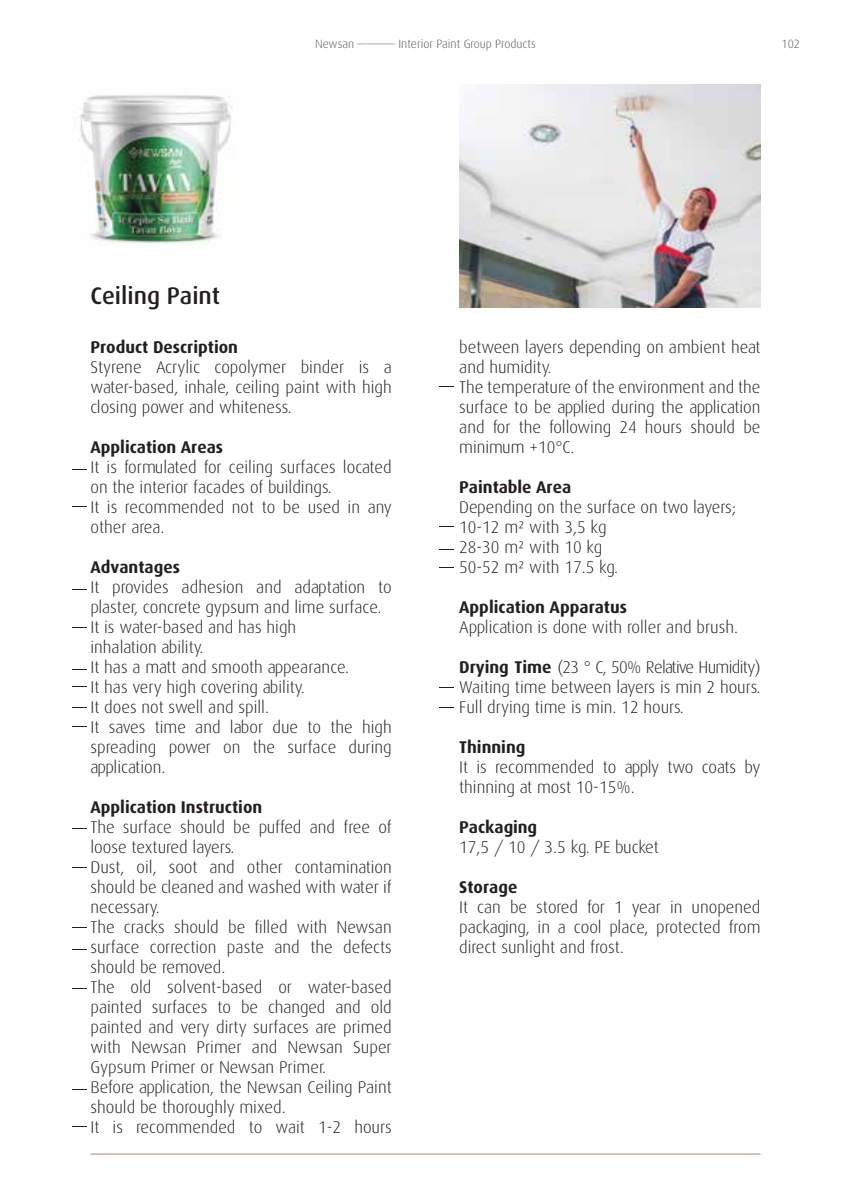
<style>
.page{position:relative;width:851px;height:1191px;background:#fff}
.page>*{position:absolute;margin:0;border:0;box-sizing:border-box;transform-origin:0 0}
.t1{font:24px "Dax Medium Tr";color:#231f20}
.t2{font:17px/20px "Dax Light Tr";color:#231f20}
.t3{font:17px "Dax Bold Tr";color:#231f20}
.t4{font:12px "Dax Light Tr";color:#58595b}
.s1{font-family:"Dax Bold Tr"}
</style>
<div class="page">
<img style="left:459px;top:84px;width:301px;height:224px">
<svg style="left:72px;top:469px;width:14px;height:1px"></svg>
<svg style="left:72px;top:506px;width:14px;height:1px"></svg>
<svg style="left:72px;top:589px;width:14px;height:1px"></svg>
<svg style="left:72px;top:627px;width:14px;height:1px"></svg>
<svg style="left:440px;top:549px;width:14px;height:1px"></svg>
<svg style="left:440px;top:687px;width:14px;height:1px"></svg>
<svg style="left:440px;top:707px;width:14px;height:1px"></svg>
<svg style="left:440px;top:526px;width:14px;height:1px"></svg>
<svg style="left:440px;top:386px;width:14px;height:1px"></svg>
<svg style="left:440px;top:567px;width:14px;height:1px"></svg>
<svg style="left:72px;top:686px;width:14px;height:1px"></svg>
<svg style="left:72px;top:828px;width:14px;height:1px"></svg>
<svg style="left:72px;top:867px;width:14px;height:1px"></svg>
<svg style="left:72px;top:1089px;width:14px;height:1px"></svg>
<svg style="left:72px;top:1126px;width:14px;height:1px"></svg>
<hr style="left:90px;top:1153px;width:670px;height:1px;background:#9b8579">
<img style="left:80px;top:95px;width:153px;height:150px">
<h1 class="t1" style="left:90px;top:282px;width:131px">Ceiling Paint</h1>
<p class="t4" style="left:315px;top:37px;width:222px">Newsan ———— Interior Paint Group Products</p>
<p class="t4" style="left:781px;top:37px;width:20px">102</p>
<p class="t3" style="left:90px;top:337px;width:149px">Product Description</p>
<p class="t2" style="left:90px;top:357px;width:303px;text-align:justify">Styrene Acrylic copolymer binder is a water-based, inhale, ceiling paint with high closing power and whiteness.</p>
<p class="t3" style="left:90px;top:437px;width:134px">Application Areas</p>
<p class="t2" style="left:90px;top:457px;width:303px">It is formulated for ceiling surfaces located on the interior facades of buildings.<br>It is recommended not to be used in any other area.</p>
<p class="t3" style="left:90px;top:557px;width:91px">Advantages</p>
<p class="t2" style="left:90px;top:577px;width:303px">It provides adhesion and adaptation to plaster, concrete gypsum and lime surface.<br>It is water-based and has high<br>inhalation ability.<br>It has a matt and smooth appearance.<br>It has very high covering ability.<br>It does not swell and spill.<br>It saves time and labor due to the high spreading power on the surface during application.</p>
<p class="t3" style="left:90px;top:797px;width:173px">Application Instruction</p>
<p class="t2" style="left:90px;top:817px;width:303px">The surface should be puffed and free of loose textured layers.<br>Dust, oil, soot and other contamination should be cleaned and washed with water if necessary.<br>The cracks should be filled with Newsan surface correction paste and the defects should be removed.<br>The old solvent-based or water-based painted surfaces to be changed and old painted and very dirty surfaces are primed with Newsan Primer and Newsan Super Gypsum Primer or Newsan Primer.<br>Before application, the Newsan Ceiling Paint should be thoroughly mixed.<br>It is recommended to wait 1-2 hours</p>
<p class="t2" style="left:459px;top:337px;width:303px">between layers depending on ambient heat and humidity.<br>The temperature of the environment and the surface to be applied during the application and for the following 24 hours should be minimum +10°C.</p>
<p class="t3" style="left:459px;top:477px;width:113px">Paintable Area</p>
<p class="t2" style="left:459px;top:497px;width:278px">Depending on the surface on two layers;<br>10-12 m² with 3,5 kg<br>28-30 m² with 10 kg<br>50-52 m² with 17.5 kg.</p>
<p class="t3" style="left:459px;top:597px;width:169px">Application Apparatus</p>
<p class="t2" style="left:459px;top:617px;width:280px">Application is done with roller and brush.</p>
<p class="t2" style="left:459px;top:657px;width:303px;text-align:justify"><span class="s1">Drying Time</span> (23 ° C, 50% Relative Humidity)<br>Waiting time between layers is min 2 hours.<br>Full drying time is min. 12 hours.</p>
<p class="t3" style="left:459px;top:737px;width:68px">Thinning</p>
<p class="t2" style="left:459px;top:757px;width:303px">It is recommended to apply two coats by thinning at most 10-15%.</p>
<p class="t3" style="left:459px;top:817px;width:80px">Packaging</p>
<p class="t2" style="left:459px;top:837px;width:201px">17,5 / 10 / 3.5 kg. PE bucket</p>
<p class="t3" style="left:459px;top:877px;width:60px">Storage</p>
<p class="t2" style="left:459px;top:897px;width:303px;text-align:justify">It can be stored for 1 year in unopened packaging, in a cool place, protected from direct sunlight and frost.</p>
</div>
